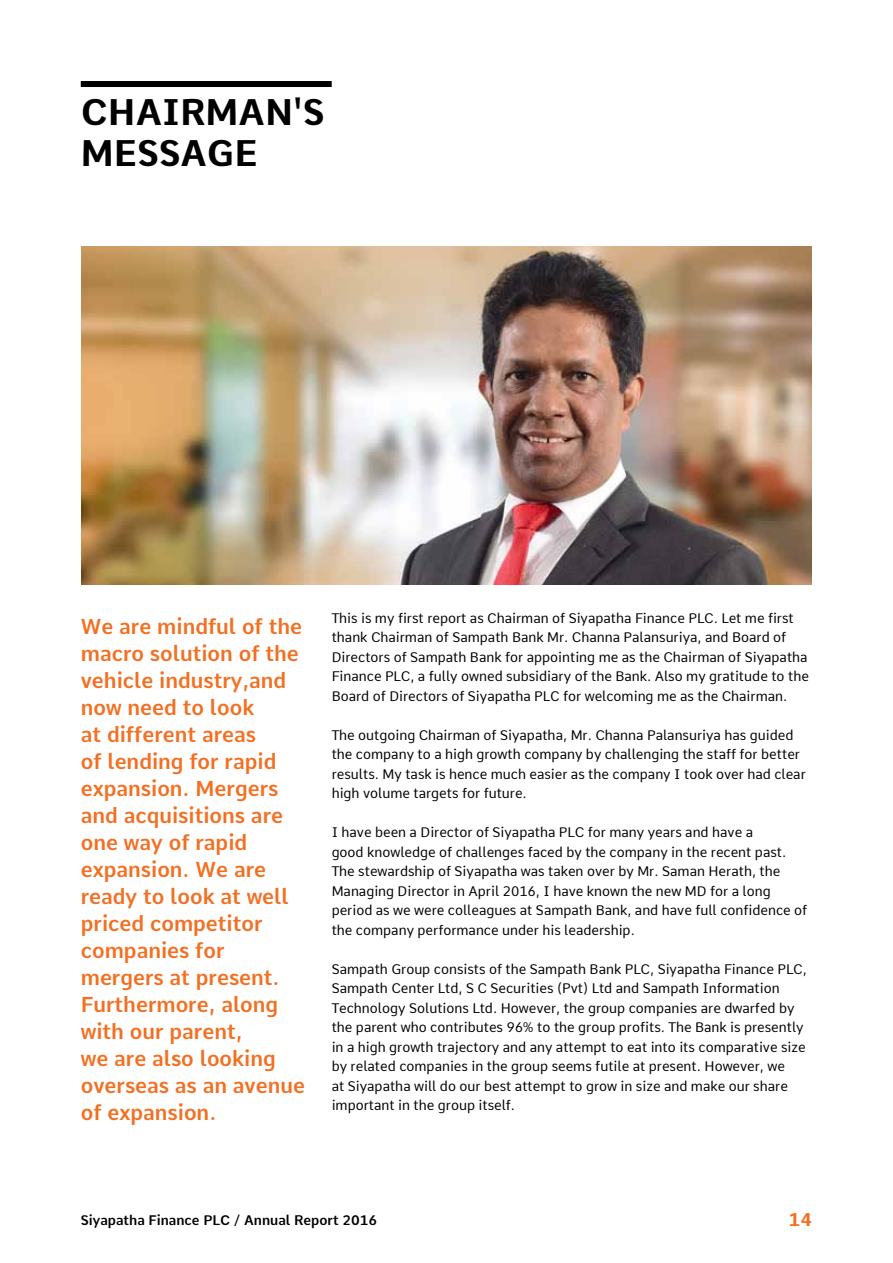
<style>
.page{position:relative;width:893px;height:1263px;background:#fff}
.page>*{position:absolute;margin:0;border:0;box-sizing:border-box;transform-origin:0 0}
.t1{font:700 36px/40.5px "Comme";color:#000}
.t2{font:600 21px/27px "Comme";color:#f36f21}
.t3{font:700 18px "Comme";color:#f36f21}
.t4{font:13.5px/19.5px "Comme";color:#000}
.t5{font:600 13.5px "Comme";color:#000}
</style>
<div class="page">
<img style="left:81px;top:247px;width:731px;height:337px">
<div style="left:81px;top:81px;width:251px;height:6px;background:#000"></div>
<h1 class="t1" style="left:81px;top:88px;width:245px">CHAIRMAN'S<br>MESSAGE</h1>
<p class="t2" style="left:81px;top:610px;width:226px">We are mindful of the macro solution of the vehicle industry,and now need to look<br>at different areas<br>of lending for rapid expansion. Mergers and acquisitions are one way of rapid expansion. We are ready to look at well priced competitor companies for mergers at present.<br>Furthermore, along with our parent,<br>we are also looking overseas as an avenue of expansion.</p>
<p class="t4" style="left:332px;top:608px;width:479px">This is my first report as Chairman of Siyapatha Finance PLC. Let me first thank Chairman of Sampath Bank Mr. Channa Palansuriya, and Board of Directors of Sampath Bank for appointing me as the Chairman of Siyapatha Finance PLC, a fully owned subsidiary of the Bank. Also my gratitude to the Board of Directors of Siyapatha PLC for welcoming me as the Chairman.</p>
<p class="t4" style="left:332px;top:725px;width:476px">The outgoing Chairman of Siyapatha, Mr. Channa Palansuriya has guided the company to a high growth company by challenging the staff for better results. My task is hence much easier as the company I took over had clear high volume targets for future.</p>
<p class="t4" style="left:332px;top:823px;width:477px">I have been a Director of Siyapatha PLC for many years and have a<br>good knowledge of challenges faced by the company in the recent past.<br>The stewardship of Siyapatha was taken over by Mr. Saman Herath, the Managing Director in April 2016, I have known the new MD for a long period as we were colleagues at Sampath Bank, and have full confidence of the company performance under his leadership.</p>
<p class="t4" style="left:332px;top:959px;width:477px">Sampath Group consists of the Sampath Bank PLC, Siyapatha Finance PLC, Sampath Center Ltd, S C Securities (Pvt) Ltd and Sampath Information Technology Solutions Ltd. However, the group companies are dwarfed by the parent who contributes 96% to the group profits. The Bank is presently in a high growth trajectory and any attempt to eat into its comparative size by related companies in the group seems futile at present. However, we<br>at Siyapatha will do our best attempt to grow in size and make our share important in the group itself.</p>
<p class="t5" style="left:81px;top:1208px;width:298px">Siyapatha Finance PLC / Annual Report 2016</p>
<h3 class="t3" style="left:789px;top:1203px;width:25px">14</h3>
</div>
